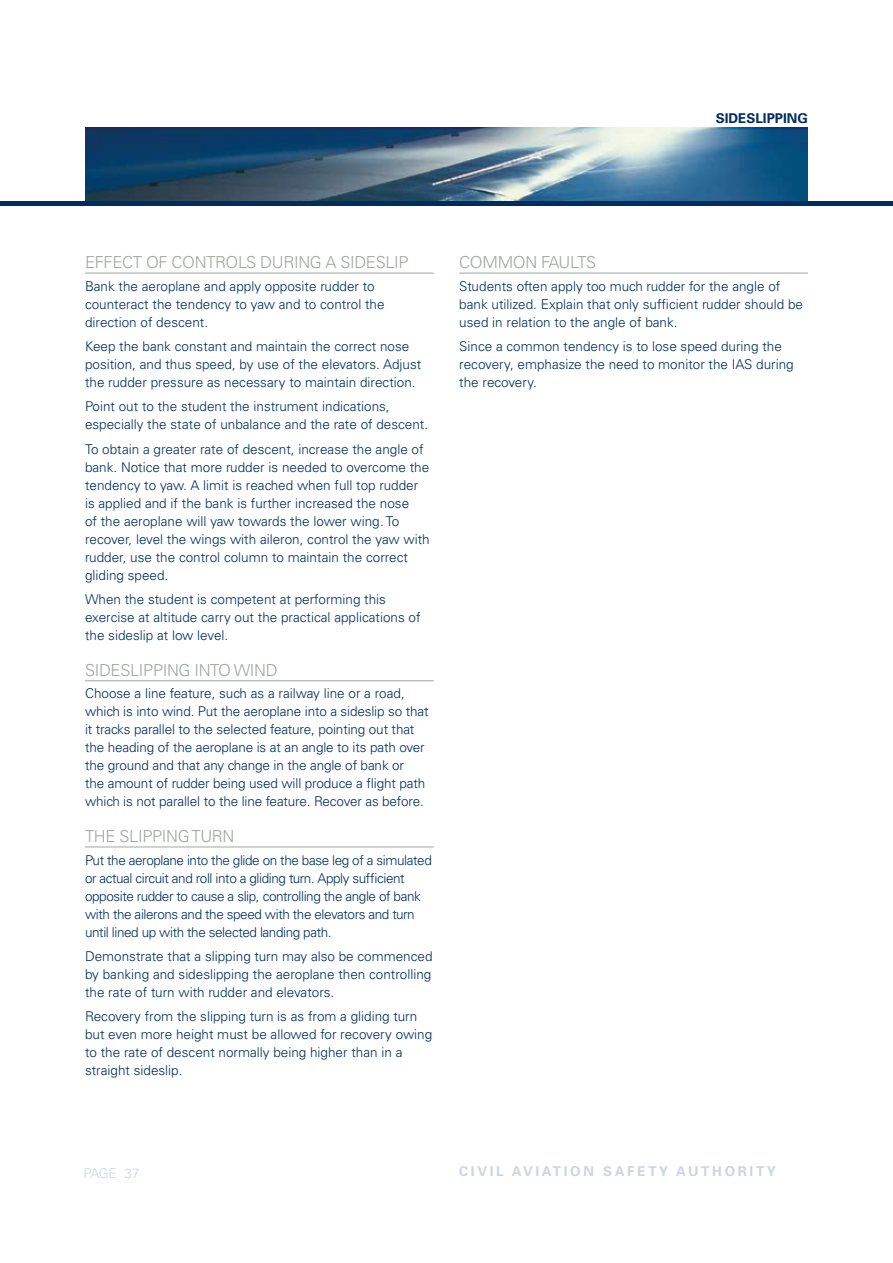
<style>
.page{position:relative;width:893px;height:1263px;background:#fff}
.page>*{position:absolute;margin:0;border:0;box-sizing:border-box;transform-origin:0 0}
.t1{font:300 16.5px "Univers";letter-spacing:-.02em;color:#9fa59f}
.t2{font:300 13.5px/18px "Univers";color:#002c5e}
.t3{font:300 13.5px/18px "Univers";letter-spacing:-.03em;color:#002c5e}
.t4{font:700 13.5px "Univers";letter-spacing:.2em;color:#ccd5df}
.t5{font:700 13.5px "Univers";color:#002c5e}
.t6{font:300 13.5px "Univers";letter-spacing:-.03em;color:#ccd5df}
</style>
<div class="page">
<hr style="left:0;top:202px;width:893px;height:4px;background:#002c5e">
<hr style="left:85px;top:273px;width:349px;height:1px;background:#9fa59f">
<hr style="left:85px;top:680px;width:349px;height:1px;background:#9fa59f">
<hr style="left:85px;top:846px;width:349px;height:1px;background:#9fa59f">
<hr style="left:459px;top:273px;width:349px;height:1px;background:#9fa59f">
<img style="left:85px;top:128px;width:723px;height:73px">
<p class="t5" style="left:716px;top:110px;width:94px">SIDESLIPPING</p>
<p class="t1" style="left:85px;top:253px;width:325px">EFFECT OF CONTROLS DURING A SIDESLIP</p>
<p class="t2" style="left:85px;top:277px;width:301px">Bank the aeroplane and apply opposite rudder to counteract the tendency to yaw and to control the direction of descent.</p>
<p class="t2" style="left:85px;top:337px;width:338px">Keep the bank constant and maintain the correct nose position, and thus speed, by use of the elevators. Adjust the rudder pressure as necessary to maintain direction.</p>
<p class="t2" style="left:85px;top:397px;width:345px">Point out to the student the instrument indications, especially the state of unbalance and the rate of descent.</p>
<p class="t2" style="left:85px;top:440px;width:346px">To obtain a greater rate of descent, increase the angle of bank. Notice that more rudder is needed to overcome the tendency to yaw. A limit is reached when full top rudder is applied and if the bank is further increased the nose<br>of the aeroplane will yaw towards the lower wing. To recover, level the wings with aileron, control the yaw with rudder, use the control column to maintain the correct gliding speed.</p>
<p class="t2" style="left:85px;top:590px;width:337px">When the student is competent at performing this exercise at altitude carry out the practical applications of the sideslip at low level.</p>
<p class="t1" style="left:85px;top:660px;width:194px">SIDESLIPPING INTO WIND</p>
<p class="t2" style="left:85px;top:684px;width:345px">Choose a line feature, such as a railway line or a road, which is into wind. Put the aeroplane into a sideslip so that it tracks parallel to the selected feature, pointing out that the heading of the aeroplane is at an angle to its path over the ground and that any change in the angle of bank or<br>the amount of rudder being used will produce a flight path which is not parallel to the line feature. Recover as before.</p>
<p class="t1" style="left:85px;top:826px;width:151px">THE SLIPPING TURN</p>
<p class="t3" style="left:85px;top:850px;width:348px">Put the aeroplane into the glide on the base leg of a simulated or actual circuit and roll into a gliding turn. Apply sufficient opposite rudder to cause a slip, controlling the angle of bank with the ailerons and the speed with the elevators and turn until lined up with the selected landing path.</p>
<p class="t2" style="left:85px;top:947px;width:349px;text-align:justify">Demonstrate that a slipping turn may also be commenced by banking and sideslipping the aeroplane then controlling the rate of turn with rudder and elevators.</p>
<p class="t2" style="left:85px;top:1007px;width:349px">Recovery from the slipping turn is as from a gliding turn but even more height must be allowed for recovery owing to the rate of descent normally being higher than in a straight sideslip.</p>
<p class="t1" style="left:459px;top:253px;width:139px">COMMON FAULTS</p>
<p class="t2" style="left:459px;top:277px;width:345px">Students often apply too much rudder for the angle of bank utilized. Explain that only sufficient rudder should be used in relation to the angle of bank.</p>
<p class="t2" style="left:459px;top:337px;width:336px">Since a common tendency is to lose speed during the recovery, emphasize the need to monitor the IAS during the recovery.</p>
<p class="t6" style="left:83px;top:1165px;width:58px">PAGE 37</p>
<p class="t4" style="left:459px;top:1162px;width:318px">CIVIL AVIATION SA FETY AUTHORITY</p>
</div>
